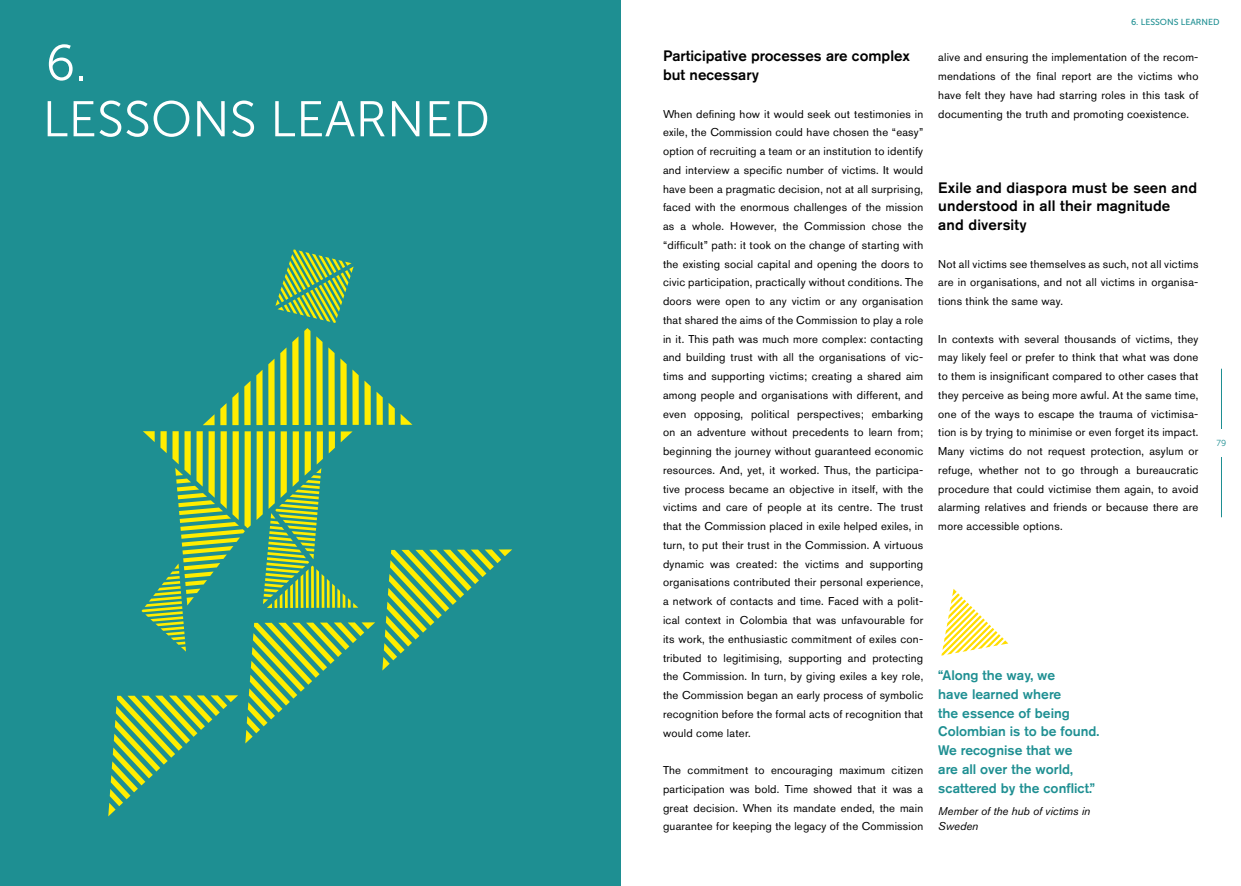
<style>
.page{position:relative;width:1241px;height:886px;background:#fff}
.page>*{position:absolute;margin:0;border:0;box-sizing:border-box;transform-origin:0 0}
.t1{font:50px/56.2px "Museo Sans 300";color:#fff}
.t2{font:500 15px/18.8px "Akzidenz Grotesk Pro";letter-spacing:.01em;color:#000}
.t3{font:500 13.75px/18.8px "Akzidenz Grotesk Pro";color:#1e8f92}
.t4{font:11.25px/18.8px "Akzidenz Grotesk Pro";letter-spacing:.02em;color:#000;text-align:justify}
.t5{font:italic 11.25px/15px "Akzidenz Grotesk Pro";color:#000}
.t6{font:8.75px "Museo Sans 500";color:#1e8f92}
.t7{font:8.75px "Museo Sans 300";color:#1e8f92}
</style>
<div class="page">
<hr style="left:1220px;top:369px;width:1px;height:60px;background:#1e8f92">
<hr style="left:1220px;top:457px;width:1px;height:60px;background:#1e8f92">
<div style="left:0;top:0;width:620px;height:886px;background:#1e8f92"></div>
<svg style="left:232px;top:392px;width:6px;height:33px"></svg>
<svg style="left:203px;top:415px;width:11px;height:10px"></svg>
<svg style="left:244px;top:381px;width:6px;height:44px"></svg>
<svg style="left:220px;top:403px;width:6px;height:22px"></svg>
<svg style="left:256px;top:370px;width:6px;height:55px"></svg>
<svg style="left:268px;top:249px;width:144px;height:176px"></svg>
<svg style="left:108px;top:431px;width:267px;height:385px"></svg>
<svg style="left:382px;top:549px;width:130px;height:121px"></svg>
<svg style="left:941px;top:589px;width:67px;height:67px"></svg>
<h1 class="t1" style="left:43px;top:35px;width:449px">6.<br>LESSONS LEARNED</h1>
<h2 class="t2" style="left:663px;top:46px;width:248px">Participative processes are complex but necessary</h2>
<p class="t4" style="left:663px;top:104px;width:262px">When defining how it would seek out testimonies in exile, the Commission could have chosen the “easy” option of recruiting a team or an institution to identify and interview a specific number of victims. It would have been a pragmatic decision, not at all surprising, faced with the enormous challenges of the mission as a whole. However, the Commission chose the “difficult” path: it took on the change of starting with the existing social capital and opening the doors to civic participation, practically without conditions. The doors were open to any victim or any organisation that shared the aims of the Commission to play a role in it. This path was much more complex: contacting and building trust with all the organisations of vic&shy;tims and supporting victims; creating a shared aim among people and organisations with different, and even opposing, political perspectives; embarking on an adventure without precedents to learn from; beginning the journey without guaranteed economic resources. And, yet, it worked. Thus, the participa&shy;tive process became an objective in itself, with the victims and care of people at its centre. The trust that the Commission placed in exile helped exiles, in turn, to put their trust in the Commission. A virtuous dynamic was created: the victims and supporting organisations contributed their personal experience, a network of contacts and time. Faced with a polit&shy;ical context in Colombia that was unfavourable for its work, the enthusiastic commitment of exiles con&shy;tributed to legitimising, supporting and protecting the Commission. In turn, by giving exiles a key role, the Commission began an early process of symbolic recognition before the formal acts of recognition that would come later.</p>
<p class="t4" style="left:663px;top:761px;width:262px">The commitment to encouraging maximum citizen participation was bold. Time showed that it was a great decision. When its mandate ended, the main guarantee for keeping the legacy of the Commission</p>
<p class="t6" style="left:1130px;top:17px;width:90px">6. LESSONS LEARNED</p>
<p class="t4" style="left:938px;top:48px;width:262px">alive and ensuring the implementation of the recom&shy;mendations of the final report are the victims who have felt they have had starring roles in this task of documenting the truth and promoting coexistence.</p>
<h2 class="t2" style="left:938px;top:178px;width:260px">Exile and diaspora must be seen and understood in all their magnitude and diversity</h2>
<p class="t4" style="left:938px;top:254px;width:262px">Not all victims see themselves as such, not all victims are in organisations, and not all victims in organisa&shy;tions think the same way.</p>
<p class="t4" style="left:938px;top:329px;width:262px">In contexts with several thousands of victims, they may likely feel or prefer to think that what was done to them is insignificant compared to other cases that they perceive as being more awful. At the same time, one of the ways to escape the trauma of victimisa&shy;tion is by trying to minimise or even forget its impact.<br>Many victims do not request protection, asylum or refuge, whether not to go through a bureaucratic procedure that could victimise them again, to avoid alarming relatives and friends or because there are more accessible options.</p>
<p class="t7" style="left:1216px;top:438px;width:11px">79</p>
<p class="t3" style="left:938px;top:666px;width:161px">“Along the way, we<br>have learned where<br>the essence of being<br>Colombian is to be found.<br>We recognise that we<br>are all over the world, scattered by the conflict.”</p>
<p class="t5" style="left:938px;top:803px;width:154px">Member of the hub of victims in<br>Sweden</p>
</div>
